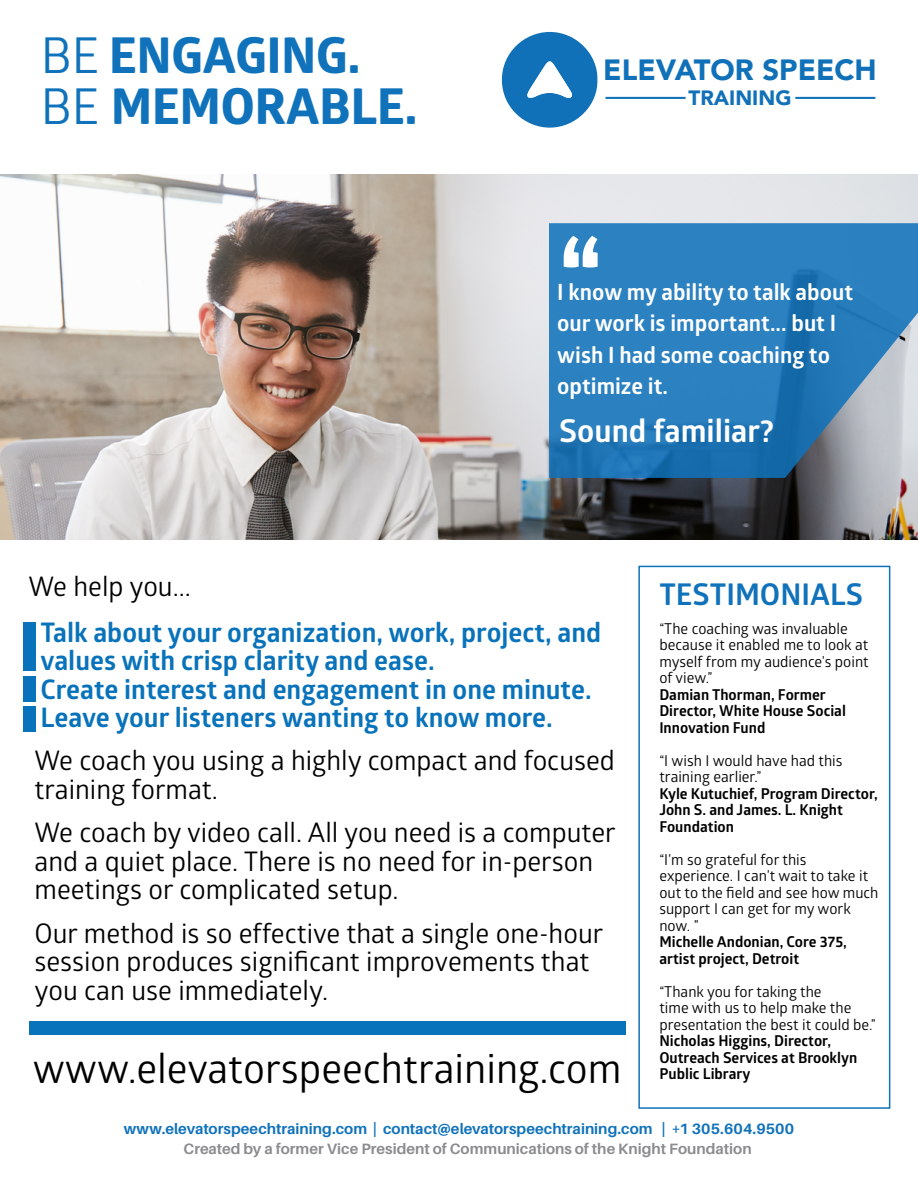
<style>
.page{position:relative;width:918px;height:1188px;background:#fff}
.page>*{position:absolute;margin:0;border:0;box-sizing:border-box;transform-origin:0 0}
.t1{font:700 118.5px "Glober";color:#fff}
.t2{font:700 49.5px/51px "Globerx";color:#1072ba}
.t3{font:40.5px "Glober";color:#000}
.t4{font:700 31.5px "Glober";color:#fff}
.t5{font:700 30px "Glober";color:#1072ba}
.t6{font:900 29.25px "Avenir";color:#1071b9}
.t7{font:27px/28.5px "Glober";color:#000}
.t8{font:700 27px/28.5px "Glober";color:#0872ba}
.t9{font:700 22.5px/31.5px "Glober";color:#fff}
.t10{font:900 20.7px "Avenir";color:#1071b9}
.t11{font:15px/16.5px "Glober";color:#000}
.t12{font:700 15px/16.5px "Glober";color:#000}
.t13{font:700 15px "Aileron";letter-spacing:.005em;color:#1072ba}
.t14{font:700 15px "Aileron";color:#8a8c8e}
.s1{font-family:"Glober";font-weight:400}
.s2{font-size:39px}
</style>
<div class="page">
<img style="left:0;top:174px;width:918px;height:366px">
<svg style="left:549px;top:223px;width:369px;height:255px;background:#3783bb"></svg>
<div style="left:638px;top:566px;width:252px;height:543px;border:2px solid #1072ba"></div>
<svg style="left:502px;top:32px;width:96px;height:96px"></svg>
<hr style="left:606px;top:97px;width:80px;height:2px;background:#1172ba">
<hr style="left:795px;top:97px;width:80px;height:2px;background:#1172ba">
<div style="left:29px;top:1021px;width:597px;height:14px;background:#0872ba"></div>
<div style="left:23px;top:676px;width:13px;height:25px;background:#0872ba"></div>
<div style="left:23px;top:706px;width:13px;height:26px;background:#0872ba"></div>
<div style="left:23px;top:623px;width:13px;height:48px;background:#0872ba"></div>
<h2 class="t2" style="left:41px;top:29px;width:378px"><span class="s1">BE</span> ENGAGING.<br><span class="s1">BE</span> MEMORABLE.</h2>
<h3 class="t6" style="left:603px;top:45px;width:275px">ELEVATOR SPEECH</h3>
<h3 class="t10" style="left:689px;top:80px;width:104px">TRAINING</h3>
<h1 class="t1" style="left:557px;top:196px;width:49px">“</h1>
<h3 class="t9" style="left:557px;top:275px;width:297px">I know my ability to talk about our work is important... but I wish I had some coaching to optimize it.</h3>
<h3 class="t4" style="left:559px;top:409px;width:216px">Sound familiar?</h3>
<h3 class="t7" style="left:28px;top:571px;width:164px">We help you...</h3>
<h3 class="t8" style="left:40px;top:618px;width:562px;text-indent:-18px"><span class="s2">•</span> Talk about your organization, work, project, and values with crisp clarity and ease.</h3>
<h3 class="t8" style="left:22px;top:675px;width:571px"><span class="s2">•</span> Create interest and engagement in one minute.</h3>
<h3 class="t8" style="left:22px;top:703px;width:532px"><span class="s2">•</span> Leave your listeners wanting to know more.</h3>
<h3 class="t7" style="left:34px;top:745px;width:582px">We coach you using a highly compact and focused training format.</h3>
<h3 class="t7" style="left:34px;top:817px;width:583px">We coach by video call. All you need is a computer and a quiet place. There is no need for in-person meetings or complicated setup.</h3>
<h3 class="t7" style="left:34px;top:918px;width:570px">Our method is so effective that a single one-hour session produces significant improvements that you can use immediately.</h3>
<h3 class="t3" style="left:33px;top:1041px;width:590px">www.elevatorspeechtraining.com</h3>
<h3 class="t5" style="left:659px;top:574px;width:205px">TESTIMONIALS</h3>
<p class="t11" style="left:659px;top:620px;width:211px">“The coaching was invaluable because it enabled me to look at myself from my audience’s point of view.”</p>
<p class="t12" style="left:659px;top:686px;width:188px">Damian Thorman, Former<br>Director, White House Social<br>Innovation Fund</p>
<p class="t11" style="left:659px;top:752px;width:185px">“I wish I would have had this training earlier.”</p>
<p class="t12" style="left:659px;top:785px;width:220px">Kyle Kutuchief, Program Director,<br>John S. and James. L. Knight<br>Foundation</p>
<p class="t11" style="left:659px;top:851px;width:221px">“I’m so grateful for this experience. I can’t wait to take it out to the field and see how much support I can get for my work now. ”</p>
<p class="t12" style="left:659px;top:934px;width:189px">Michelle Andonian, Core 375, artist project, Detroit</p>
<p class="t11" style="left:659px;top:983px;width:218px">“Thank you for taking the<br>time with us to help make the presentation the best it could be.”</p>
<p class="t12" style="left:659px;top:1033px;width:199px">Nicholas Higgins, Director,<br>Outreach Services at Brooklyn<br>Public Library</p>
<p class="t13" style="left:124px;top:1121px;width:672px">www.elevatorspeechtraining.com | contact@elevatorspeechtraining.com | +1 305.604.9500</p>
<p class="t14" style="left:183px;top:1141px;width:570px">Created by a former Vice President of Communications of the Knight Foundation</p>
</div>
